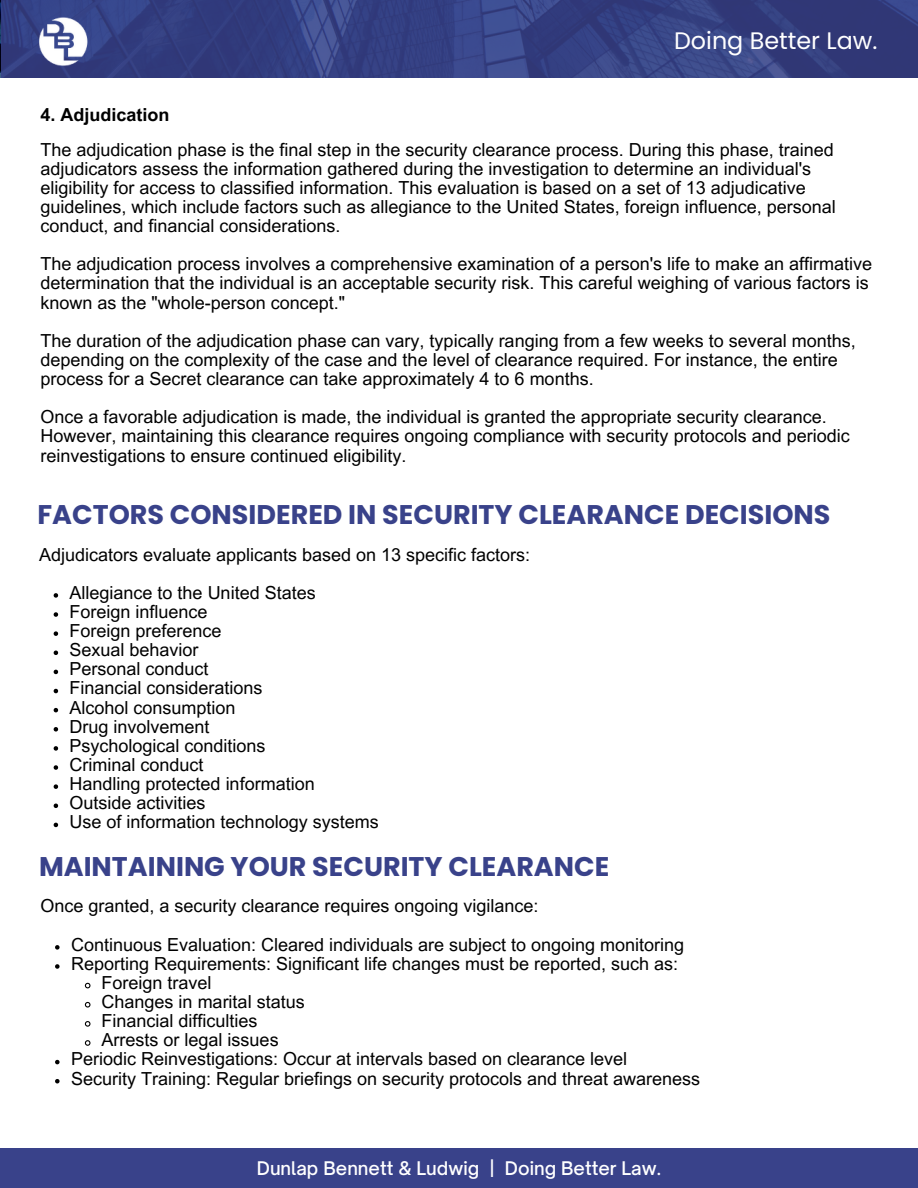
<style>
.page{position:relative;width:918px;height:1188px;background:#fff}
.page>*{position:absolute;margin:0;border:0;box-sizing:border-box;transform-origin:0 0}
.t1{font:700 27px "Poppins";color:#39428a}
.t2{font:23.85px "Poppins";color:#fff}
.t3{font:18px/19px "Arial MT Pro";color:#000}
.t4{font:500 18px "Open Sauce One";color:#fff}
.t5{font:700 18px "Arial MT Pro";color:#000}
</style>
<div class="page">
<div style="left:0;top:1148px;width:918px;height:40px;background:#39428a"></div>
<svg style="left:1px;top:0;width:917px;height:78px;background:#344081"></svg>
<img style="left:38px;top:17px;width:55px;height:49px">
<svg style="left:54px;top:593px;width:4px;height:5px"></svg>
<svg style="left:54px;top:612px;width:4px;height:5px"></svg>
<svg style="left:54px;top:631px;width:4px;height:5px"></svg>
<svg style="left:54px;top:651px;width:4px;height:4px"></svg>
<svg style="left:54px;top:670px;width:4px;height:4px"></svg>
<svg style="left:54px;top:689px;width:4px;height:4px"></svg>
<svg style="left:54px;top:708px;width:4px;height:4px"></svg>
<svg style="left:54px;top:727px;width:4px;height:5px"></svg>
<svg style="left:54px;top:746px;width:4px;height:5px"></svg>
<svg style="left:54px;top:765px;width:4px;height:5px"></svg>
<svg style="left:54px;top:784px;width:4px;height:5px"></svg>
<svg style="left:54px;top:804px;width:4px;height:4px"></svg>
<svg style="left:54px;top:823px;width:4px;height:4px"></svg>
<svg style="left:55px;top:945px;width:5px;height:5px"></svg>
<svg style="left:55px;top:964px;width:5px;height:5px"></svg>
<svg style="left:84px;top:982px;width:7px;height:7px"></svg>
<svg style="left:84px;top:1001px;width:7px;height:7px"></svg>
<svg style="left:84px;top:1021px;width:7px;height:6px"></svg>
<svg style="left:84px;top:1040px;width:7px;height:6px"></svg>
<svg style="left:55px;top:1060px;width:5px;height:4px"></svg>
<svg style="left:55px;top:1079px;width:5px;height:4px"></svg>
<h2 class="t2" style="left:674px;top:27px;width:205px">Doing Better Law.</h2>
<p class="t5" style="left:40px;top:104px;width:131px">4. Adjudication</p>
<p class="t3" style="left:40px;top:140px;width:797px">The adjudication phase is the final step in the security clearance process. During this phase, trained adjudicators assess the information gathered during the investigation to determine an individual's eligibility for access to classified information. This evaluation is based on a set of 13 adjudicative guidelines, which include factors such as allegiance to the United States, foreign influence, personal conduct, and financial considerations.</p>
<p class="t3" style="left:40px;top:255px;width:833px">The adjudication process involves a comprehensive examination of a person's life to make an affirmative determination that the individual is an acceptable security risk. This careful weighing of various factors is known as the "whole-person concept."</p>
<p class="t3" style="left:40px;top:332px;width:817px">The duration of the adjudication phase can vary, typically ranging from a few weeks to several months, depending on the complexity of the case and the level of clearance required. For instance, the entire process for a Secret clearance can take approximately 4 to 6 months.</p>
<p class="t3" style="left:40px;top:408px;width:811px">Once a favorable adjudication is made, the individual is granted the appropriate security clearance.<br>However, maintaining this clearance requires ongoing compliance with security protocols and periodic reinvestigations to ensure continued eligibility.</p>
<h1 class="t1" style="left:38px;top:499px;width:794px">FACTORS CONSIDERED IN SECURITY CLEARANCE DECISIONS</h1>
<p class="t3" style="left:70px;top:536px;width:462px;line-height:38.2px;text-indent:-31px">Adjudicators evaluate applicants based on 13 specific factors:<br>Allegiance to the United States</p>
<p class="t3" style="left:70px;top:603px;width:311px">Foreign influence<br>Foreign preference<br>Sexual behavior<br>Personal conduct<br>Financial considerations<br>Alcohol consumption<br>Drug involvement<br>Psychological conditions<br>Criminal conduct<br>Handling protected information<br>Outside activities<br>Use of information technology systems</p>
<h1 class="t1" style="left:39px;top:851px;width:572px">MAINTAINING YOUR SECURITY CLEARANCE</h1>
<p class="t3" style="left:71px;top:888px;width:615px;line-height:38.2px;text-indent:-31px">Once granted, a security clearance requires ongoing vigilance:<br>Continuous Evaluation: Cleared individuals are subject to ongoing monitoring</p>
<p class="t3" style="left:71px;top:955px;width:609px">Reporting Requirements: Significant life changes must be reported, such as:</p>
<p class="t3" style="left:102px;top:974px;width:112px">Foreign travel</p>
<p class="t3" style="left:102px;top:993px;width:205px">Changes in marital status</p>
<p class="t3" style="left:102px;top:1012px;width:158px">Financial difficulties</p>
<p class="t3" style="left:102px;top:1031px;width:179px">Arrests or legal issues</p>
<p class="t3" style="left:71px;top:1051px;width:558px">Periodic Reinvestigations: Occur at intervals based on clearance level</p>
<p class="t3" style="left:71px;top:1070px;width:631px">Security Training: Regular briefings on security protocols and threat awareness</p>
<p class="t4" style="left:257px;top:1157px;width:406px">Dunlap Bennett &amp; Ludwig | Doing Better Law.</p>
</div>
